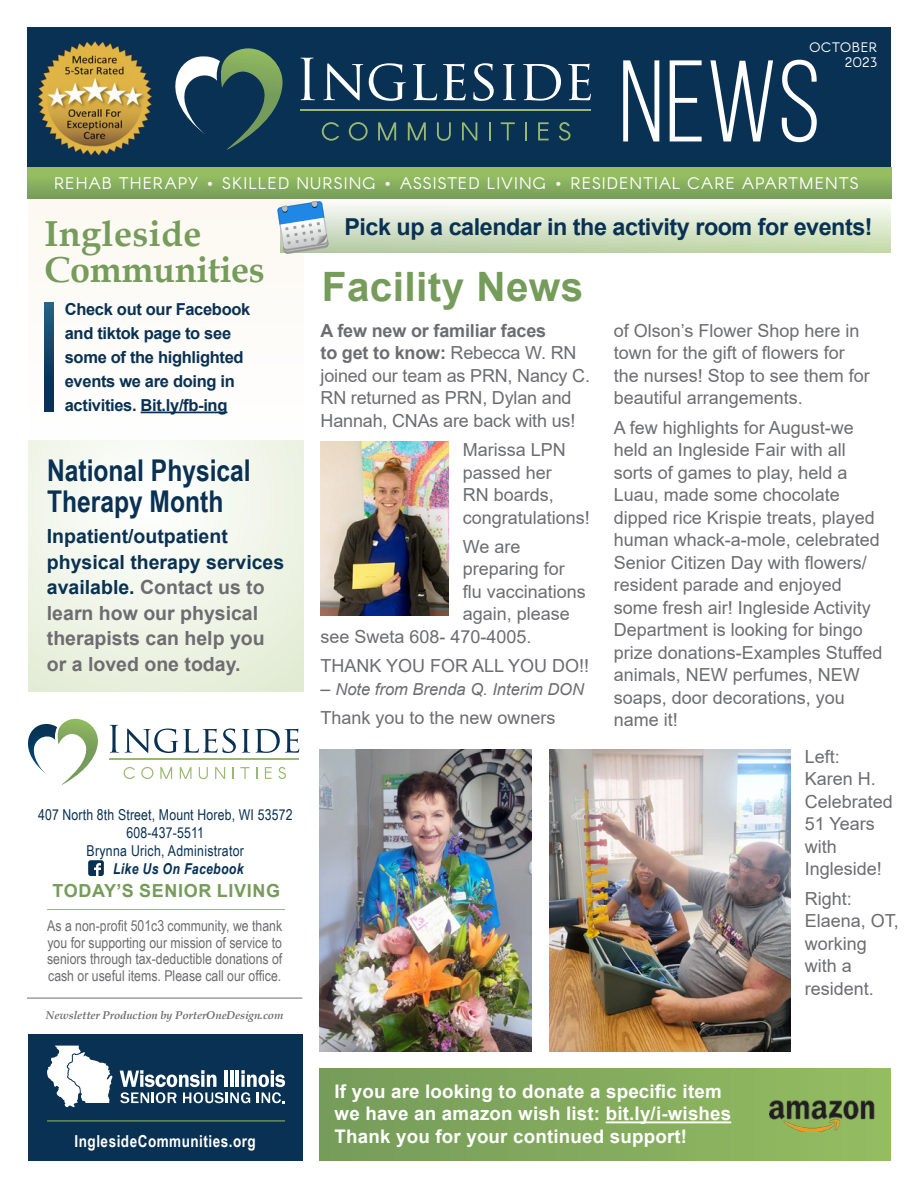
<style>
.page{position:relative;width:918px;height:1188px;background:#fff}
.page>*{position:absolute;margin:0;border:0;box-sizing:border-box;transform-origin:0 0}
.t1{font:115.8px "Bebas Neue";color:#fff}
.t2{font:700 40.5px "Arial";letter-spacing:.01em;color:#759c5a}
.t3{font:700 36px/36px "Book Antiqua";letter-spacing:-.01em;color:#759c5a}
.t4{font:700 30px/31.5px "Arial Narrow";color:#093153}
.t5{font:700 23.4px "Arial";letter-spacing:-.02em;color:#093153}
.text_1{font:700 19.5px/25.5px "Arial";color:#6c6d70}
.t6{font:700 18.75px/22.5px "Arial";letter-spacing:.01em;color:#fff}
.t7{font:18px/22.5px "Arial";color:#6c6d70}
.t8{font:700 18px "Arial";letter-spacing:.035em;color:#759c5a}
.text_1-2{font:700 16.5px/24px "Arial";letter-spacing:-.02em;color:#093153}
.t9{font:16.5px "Arcon";letter-spacing:.07em;color:#fff}
.t10{font:italic 16.5px "Arial";color:#6c6d70}
.t11{font:700 16.5px "Arial Narrow";letter-spacing:.03em;color:#fff}
.t12{font:15px/16.5px "Arial Narrow";color:#6c6d70;text-align:justify}
.t13{font:15px/18px "Arial Narrow";letter-spacing:.01em;color:#093153;text-align:center}
.t14{font:italic 700 15px "Arial Narrow";letter-spacing:.02em;color:#093153}
.t15{font:13.5px/15px "Arcon";letter-spacing:.05em;color:#fff;text-align:right}
.t16{font:italic 700 11.25px "Book Antiqua";letter-spacing:-.01em;color:#6c6d70}
.s1{color:#093153}
.s2{font-weight:700}
.s3{font-size:18px}
</style>
<div class="page">
<div style="left:28px;top:201px;width:275px;height:242px;background:#fdf9f2"></div>
<div style="left:27px;top:27px;width:864px;height:140px;background:#093153"></div>
<div style="left:27px;top:167px;width:864px;height:32px;background:linear-gradient(to bottom,#9dc562,#779e5b)"></div>
<svg style="left:175px;top:48px;width:108px;height:102px"></svg>
<svg style="left:322px;top:122px;width:17px;height:19px"></svg>
<svg style="left:349px;top:122px;width:19px;height:19px"></svg>
<svg style="left:378px;top:122px;width:18px;height:18px"></svg>
<svg style="left:408px;top:122px;width:18px;height:18px"></svg>
<svg style="left:437px;top:122px;width:14px;height:19px"></svg>
<svg style="left:462px;top:122px;width:15px;height:18px"></svg>
<svg style="left:489px;top:122px;width:2px;height:18px"></svg>
<svg style="left:501px;top:122px;width:14px;height:18px"></svg>
<svg style="left:525px;top:122px;width:2px;height:18px"></svg>
<svg style="left:538px;top:122px;width:11px;height:18px"></svg>
<svg style="left:559px;top:122px;width:12px;height:19px"></svg>
<hr style="left:300px;top:109px;width:290px;height:2px;background:#99b871">
<svg style="left:301px;top:58px;width:14px;height:42px"></svg>
<svg style="left:323px;top:63px;width:40px;height:38px"></svg>
<svg style="left:369px;top:63px;width:37px;height:38px"></svg>
<svg style="left:413px;top:64px;width:24px;height:36px"></svg>
<svg style="left:443px;top:64px;width:23px;height:36px"></svg>
<svg style="left:473px;top:63px;width:21px;height:38px"></svg>
<svg style="left:503px;top:64px;width:13px;height:36px"></svg>
<svg style="left:523px;top:64px;width:38px;height:37px"></svg>
<svg style="left:568px;top:64px;width:23px;height:36px"></svg>
<img style="left:27px;top:41px;width:148px;height:134px">
<svg style="left:88px;top:860px;width:16px;height:16px"></svg>
<div style="left:28px;top:1035px;width:274px;height:126px;background:#093153"></div>
<svg style="left:27px;top:719px;width:71px;height:66px"></svg>
<svg style="left:124px;top:767px;width:11px;height:12px"></svg>
<svg style="left:141px;top:767px;width:13px;height:12px"></svg>
<svg style="left:160px;top:767px;width:12px;height:12px"></svg>
<svg style="left:180px;top:767px;width:12px;height:12px"></svg>
<svg style="left:199px;top:767px;width:9px;height:12px"></svg>
<svg style="left:215px;top:767px;width:10px;height:12px"></svg>
<svg style="left:233px;top:767px;width:1px;height:12px"></svg>
<svg style="left:240px;top:767px;width:10px;height:12px"></svg>
<svg style="left:256px;top:767px;width:1px;height:12px"></svg>
<svg style="left:265px;top:767px;width:7px;height:12px"></svg>
<svg style="left:278px;top:767px;width:8px;height:12px"></svg>
<hr style="left:110px;top:759px;width:189px;height:1px;background:#99b871">
<svg style="left:110px;top:725px;width:9px;height:28px"></svg>
<svg style="left:125px;top:729px;width:111px;height:24px"></svg>
<svg style="left:242px;top:729px;width:57px;height:24px"></svg>
<hr style="left:47px;top:1121px;width:238px;height:1px;background:#96bd60">
<hr style="left:47px;top:909px;width:238px;height:1px;background:#96bd60">
<svg style="left:120px;top:1070px;width:165px;height:33px"></svg>
<svg style="left:47px;top:1046px;width:66px;height:61px"></svg>
<div style="left:320px;top:1069px;width:571px;height:92px;background:linear-gradient(to right,#759b5a,#95bd62)"></div>
<svg style="left:765px;top:1094px;width:112px;height:40px"></svg>
<img style="left:769px;top:1094px;width:108px;height:38px">
<hr style="left:606px;top:1121px;width:125px;height:2px;background:#fff">
<hr style="left:27px;top:998px;width:275px;height:1px;background:#6c6d70">
<div style="left:280px;top:199px;width:611px;height:53px;background:linear-gradient(to bottom,#fefefe,#bbd1a5)"></div>
<hr style="left:141px;top:412px;width:86px;height:1px;background:#093153">
<svg style="left:45px;top:302px;width:9px;height:109px"></svg>
<svg style="left:277px;top:201px;width:52px;height:53px"></svg>
<div style="left:28px;top:441px;width:276px;height:250px;background:linear-gradient(to bottom,#f9fbf7,#e8f0dd)"></div>
<img style="left:321px;top:442px;width:127px;height:174px">
<img style="left:320px;top:750px;width:211px;height:302px">
<img style="left:549px;top:750px;width:242px;height:302px">
<p class="t15" style="left:810px;top:41px;width:69px">OCTOBER<br>2023</p>
<p class="t1" style="left:619px;top:40px;width:204px">NEWS</p>
<p class="t9" style="left:54px;top:172px;width:806px">REHAB THERAPY • SKILLED NURSING • ASSISTED LIVING • RESIDENTIAL CARE APARTMENTS</p>
<p class="t3" style="left:45px;top:215px;width:222px">Ingleside<br>Communities</p>
<p class="text_1-2" style="left:65px;top:297px;width:187px">Check out our Facebook and tiktok page to see some of the highlighted events we are doing in activities. Bit.ly/fb-ing</p>
<p class="t4" style="left:47px;top:453px;width:205px">National Physical<br>Therapy Month</p>
<p class="text_1" style="left:47px;top:524px;width:239px"><span class="s1">Inpatient/outpatient physical therapy services available.</span> Contact us to learn how our physical therapists can help you or a loved one today.</p>
<p class="t13" style="left:38px;top:805px;width:256px">407 North 8th Street, Mount Horeb, WI 53572<br>608-437-5511<br>Brynna Urich, Administrator</p>
<p class="t14" style="left:113px;top:857px;width:132px">Like Us On Facebook</p>
<p class="t8" style="left:53px;top:878px;width:229px">TODAY’S SENIOR LIVING</p>
<p class="t12" style="left:47px;top:917px;width:237px">As a non-profit 501c3 community, we thank you for supporting our mission of service to seniors through tax-deductible donations of cash or useful items. Please call our office.</p>
<p class="t16" style="left:46px;top:1007px;width:239px">Newsletter Production by PorterOneDesign.com</p>
<p class="t11" style="left:75px;top:1128px;width:183px">InglesideCommunities.org</p>
<p class="t5" style="left:344px;top:210px;width:530px">Pick up a calendar in the activity room for events!</p>
<p class="t2" style="left:322px;top:259px;width:263px">Facility News</p>
<p class="t7" style="left:321px;top:319px;width:271px"><span class="s2">A few new or familiar faces<br>to get to know:</span> Rebecca W. RN joined our team as PRN, Nancy C.<br>RN returned as PRN, Dylan and<br>Hannah, CNAs are back with us!</p>
<p class="t7" style="left:463px;top:438px;width:129px">Marissa LPN passed her<br>RN boards, congratulations!</p>
<p class="t7" style="left:463px;top:535px;width:59px">We are</p>
<p class="t7" style="left:463px;top:558px;width:104px">preparing for</p>
<p class="t7" style="left:463px;top:580px;width:125px">flu vaccinations</p>
<p class="t7" style="left:463px;top:603px;width:109px">again, please</p>
<p class="t7" style="left:321px;top:625px;width:213px">see Sweta 608- 470-4005.</p>
<p class="t7" style="left:321px;top:654px;width:270px">THANK YOU FOR ALL YOU DO!!</p>
<p class="t10" style="left:321px;top:678px;width:265px"><span class="s3">–</span> Note from Brenda Q. Interim DON</p>
<p class="t7" style="left:321px;top:706px;width:237px">Thank you to the new owners</p>
<p class="t7" style="left:614px;top:319px;width:258px">of Olson’s Flower Shop here in town for the gift of flowers for the nurses! Stop to see them for beautiful arrangements.</p>
<p class="t7" style="left:614px;top:416px;width:270px">A few highlights for August-we held an Ingleside Fair with all sorts of games to play, held a<br>Luau, made some chocolate dipped rice Krispie treats, played human whack-a-mole, celebrated<br>Senior Citizen Day with flowers/ resident parade and enjoyed some fresh air! Ingleside Activity<br>Department is looking for bingo prize donations-Examples Stuffed animals, NEW perfumes, NEW soaps, door decorations, you name it!</p>
<p class="t7" style="left:805px;top:745px;width:90px">Left:<br>Karen H.<br>Celebrated<br>51 Years with<br>Ingleside!</p>
<p class="t7" style="left:805px;top:887px;width:96px">Right:<br>Elaena, OT, working with a resident.</p>
<p class="t6" style="left:335px;top:1080px;width:398px">If you are looking to donate a specific item we have an amazon wish list: bit.ly/i-wishes<br>Thank you for your continued support!</p>
</div>
